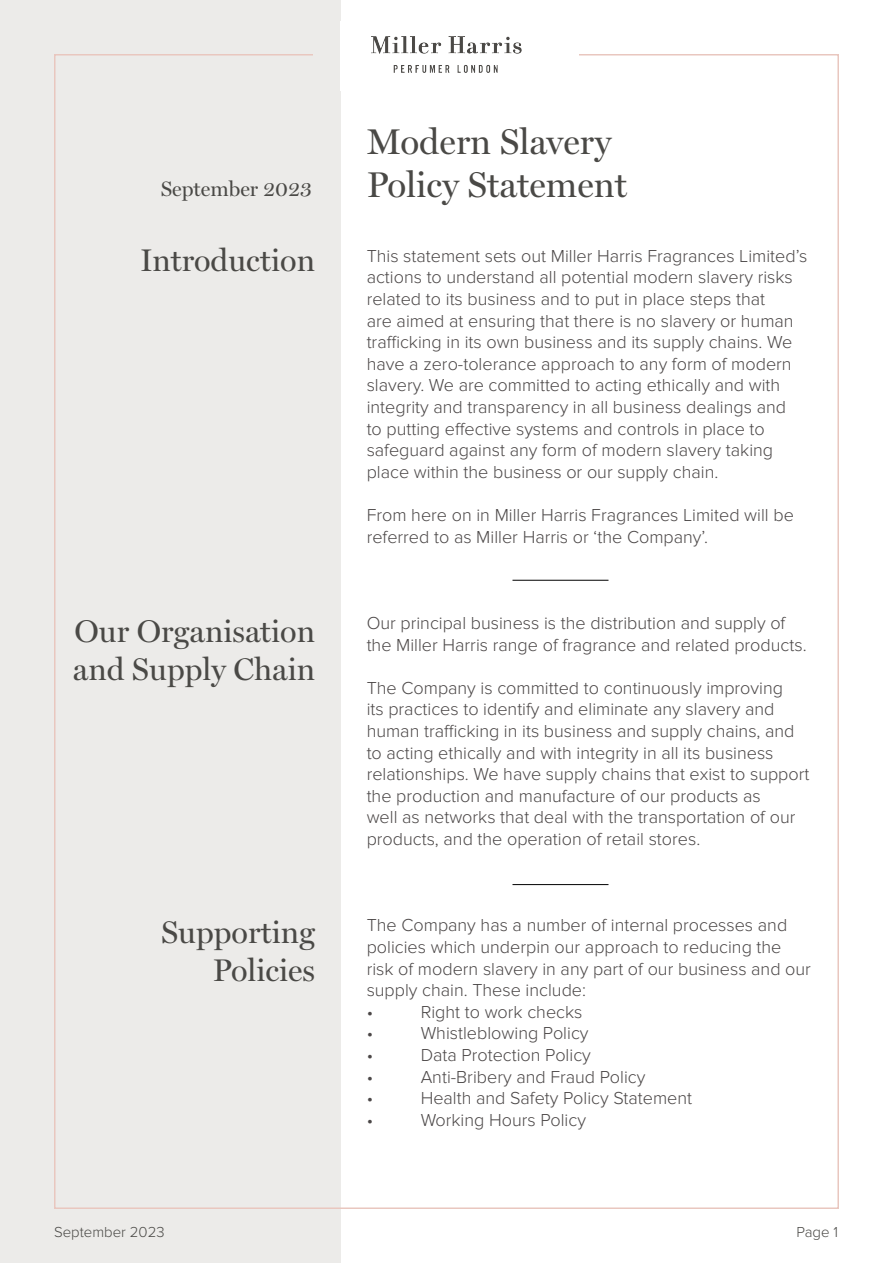
<style>
.page{position:relative;width:893px;height:1263px;background:#fff}
.page>*{position:absolute;margin:0;border:0;box-sizing:border-box;transform-origin:0 0}
.t1{font:36px "Miller Display";color:#4a4946}
.t2{font:31.5px "Miller Display";color:#4a4946}
.t3{font:21px "Miller Display";color:#4a4946}
.t4{font:300 18px/21.6px "Proxima Nova";color:#4b4747}
.t5{font:300 15px "Proxima Nova";color:#4a4946}
</style>
<div class="page">
<div style="left:0;top:0;width:340px;height:1263px;background:#ecebe9"></div>
<hr style="left:512px;top:580px;width:96px;height:1px;background:#000">
<hr style="left:512px;top:884px;width:96px;height:1px;background:#000">
<img style="left:371px;top:36px;width:151px;height:36px">
<p class="t3" style="left:161px;top:177px;width:153px">September 2023</p>
<p class="t1" style="left:367px;top:120px;width:246px">Modern Slavery</p>
<p class="t1" style="left:367px;top:163px;width:262px">Policy Statement</p>
<p class="t2" style="left:140px;top:242px;width:176px">Introduction</p>
<p class="t4" style="left:367px;top:245px;width:442px">This statement sets out Miller Harris Fragrances Limited’s actions to understand all potential modern slavery risks related to its business and to put in place steps that<br>are aimed at ensuring that there is no slavery or human trafficking in its own business and its supply chains. We have a zero-tolerance approach to any form of modern slavery. We are committed to acting ethically and with integrity and transparency in all business dealings and<br>to putting effective systems and controls in place to safeguard against any form of modern slavery taking place within the business or our supply chain.</p>
<p class="t4" style="left:367px;top:504px;width:429px">From here on in Miller Harris Fragrances Limited will be referred to as Miller Harris or ‘the Company’.</p>
<p class="t2" style="left:75px;top:613px;width:242px">Our Organisation</p>
<p class="t2" style="left:73px;top:651px;width:244px">and Supply Chain</p>
<p class="t4" style="left:367px;top:612px;width:441px">Our principal business is the distribution and supply of the Miller Harris range of fragrance and related products.</p>
<p class="t4" style="left:367px;top:677px;width:444px">The Company is committed to continuously improving<br>its practices to identify and eliminate any slavery and human trafficking in its business and supply chains, and to acting ethically and with integrity in all its business relationships. We have supply chains that exist to support the production and manufacture of our products as<br>well as networks that deal with the transportation of our products, and the operation of retail stores.</p>
<p class="t2" style="left:161px;top:914px;width:156px">Supporting</p>
<p class="t2" style="left:213px;top:951px;width:104px">Policies</p>
<p class="t4" style="left:367px;top:915px;width:446px">The Company has a number of internal processes and policies which underpin our approach to reducing the risk of modern slavery in any part of our business and our supply chain. These include:</p>
<p class="t4" style="left:367px;top:1001px;width:8px">•</p>
<p class="t4" style="left:421px;top:1001px;width:163px">Right to work checks</p>
<p class="t4" style="left:367px;top:1023px;width:8px">•</p>
<p class="t4" style="left:421px;top:1023px;width:169px">Whistleblowing Policy</p>
<p class="t4" style="left:367px;top:1044px;width:8px">•</p>
<p class="t4" style="left:421px;top:1044px;width:172px">Data Protection Policy</p>
<p class="t4" style="left:367px;top:1066px;width:8px">•</p>
<p class="t4" style="left:421px;top:1066px;width:226px">Anti-Bribery and Fraud Policy</p>
<p class="t4" style="left:367px;top:1088px;width:8px">•</p>
<p class="t4" style="left:421px;top:1088px;width:273px">Health and Safety Policy Statement</p>
<p class="t4" style="left:367px;top:1109px;width:8px">•</p>
<p class="t4" style="left:421px;top:1109px;width:167px">Working Hours Policy</p>
<p class="t5" style="left:54px;top:1223px;width:112px">September 2023</p>
<p class="t5" style="left:796px;top:1223px;width:43px">Page 1</p>
</div>
